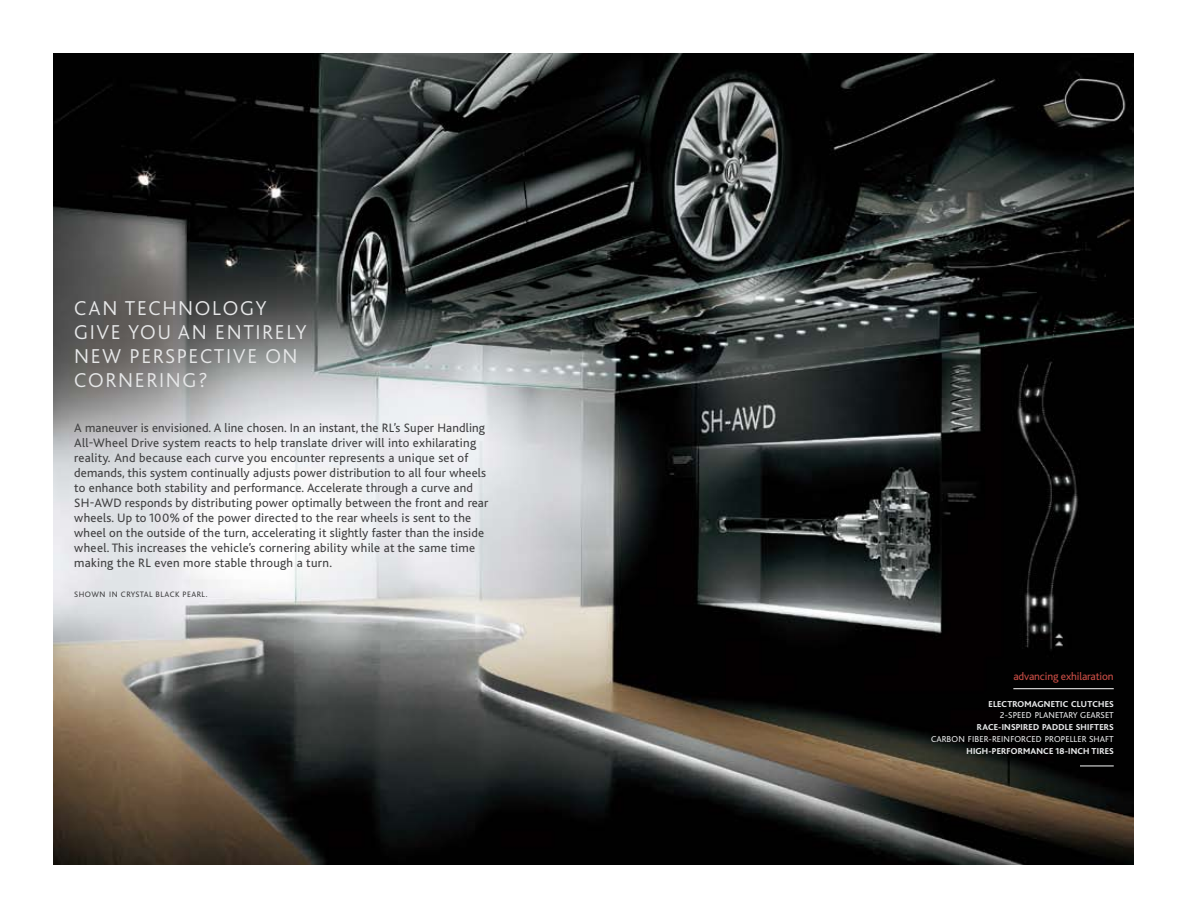
<style>
.page{position:relative;width:1188px;height:918px;background:#fff}
.page>*{position:absolute;margin:0;border:0;box-sizing:border-box;transform-origin:0 0}
.t1{font:300 21px/24px "Bliss";letter-spacing:.08em;color:#e6e7e8}
.t2{font:12.75px/15px "Bliss";letter-spacing:.015em;color:#414142}
.t3{font:11.25px "Bliss";letter-spacing:-.01em;color:#c84d45}
.t4{font:800 9px "Bliss";letter-spacing:.02em;color:#e6e7e8}
.t5{font:9px "Bliss";letter-spacing:.015em;color:#e6e7e8}
.t6{font:8.25px "Bliss";letter-spacing:.055em;color:#414142}
</style>
<div class="page">
<img style="left:54px;top:54px;width:1080px;height:810px">
<hr style="left:1013px;top:688px;width:101px;height:1px;background:#fff">
<hr style="left:1080px;top:765px;width:34px;height:1px;background:#dcddde">
<h1 class="t1" style="left:74px;top:296px;width:234px">CAN TECHNOLOGY<br>GIVE YOU AN ENTIRELY<br>NEW PERSPECTIVE ON<br>CORNERING?</h1>
<p class="t2" style="left:74px;top:420px;width:416px">A maneuver is envisioned. A line chosen. In an instant, the RL’s Super Handling All-Wheel Drive system reacts to help translate driver will into exhilarating reality. And because each curve you encounter represents a unique set of demands, this system continually adjusts power distribution to all four wheels to enhance both stability and performance. Accelerate through a curve and SH-AWD responds by distributing power optimally between the front and rear wheels. Up to 100% of the power directed to the rear wheels is sent to the wheel on the outside of the turn, accelerating it slightly faster than the inside wheel. This increases the vehicle’s cornering ability while at the same time making the RL even more stable through a turn.</p>
<p class="t6" style="left:74px;top:590px;width:135px">SHOWN IN CRYSTAL BLACK PEARL.</p>
<p class="t3" style="left:1013px;top:670px;width:102px">advancing exhilaration</p>
<p class="t4" style="left:989px;top:699px;width:127px">ELECTROMAGNETIC CLUTCHES</p>
<p class="t5" style="left:1000px;top:711px;width:115px">2-SPEED PLANETARY GEARSET</p>
<p class="t4" style="left:977px;top:723px;width:138px">RACE-INSPIRED PADDLE SHIFTERS</p>
<p class="t5" style="left:931px;top:735px;width:184px">CARBON FIBER-REINFORCED PROPELLER SHAFT</p>
<p class="t4" style="left:967px;top:747px;width:149px">HIGH-PERFORMANCE 18-INCH TIRES</p>
</div>
